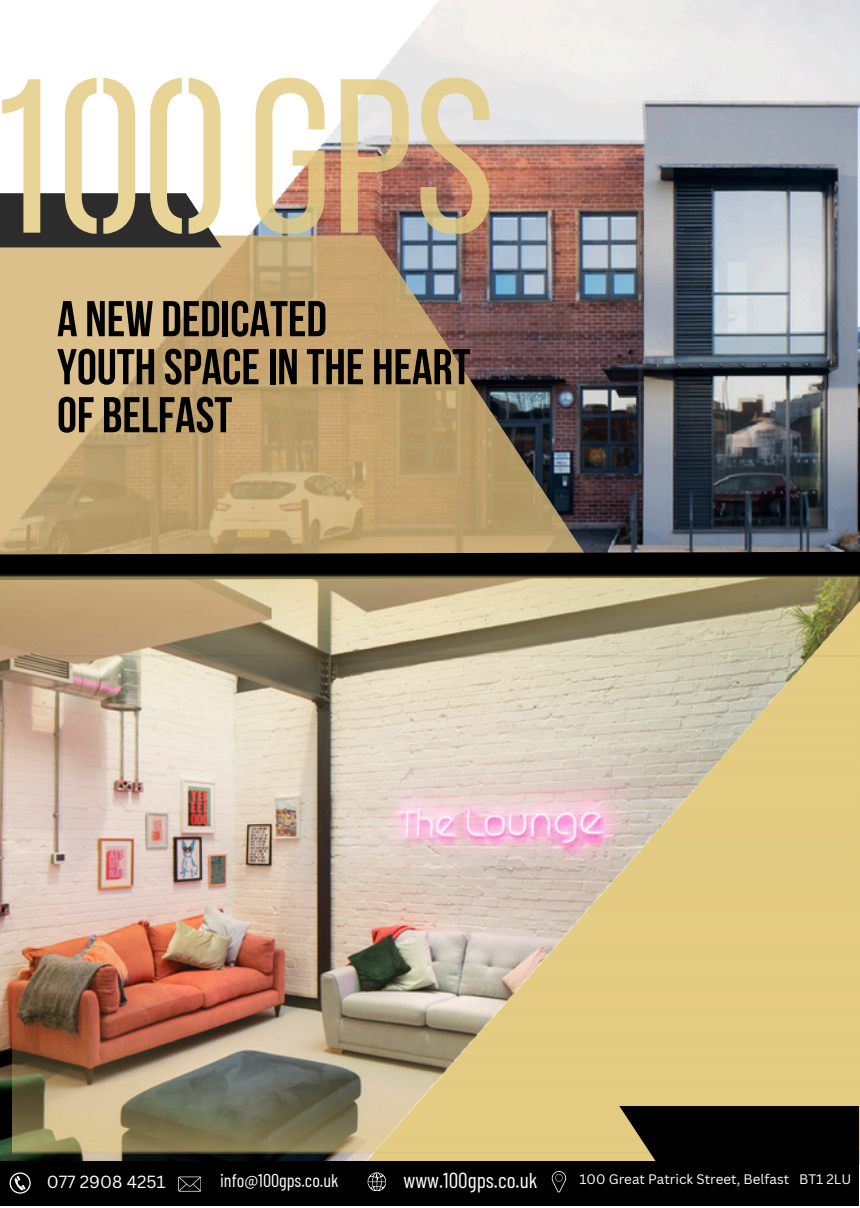
<style>
.page{position:relative;width:860px;height:1208px;background:#fff}
.page>*{position:absolute;margin:0;border:0;box-sizing:border-box;transform-origin:0 0}
.t1{font:700 50.2px/48px "Bebas Neue";color:#000}
.t2{font:21.4px "Barlow Condensed";color:#fff}
.t3{font:18.2px "Barlow Condensed";color:#fff}
.t4{font:17px "Canva Sans";color:#fff}
.t5{font:13.4px "Canva Sans";color:#fff}
</style>
<div class="page">
<img style="left:0;top:0;width:860px;height:1161px">
<svg style="left:0;top:235px;width:591px;height:317px;background:#b39a71"></svg>
<svg style="left:0;top:78px;width:221px;height:169px"></svg>
<svg style="left:255px;top:78px;width:69px;height:156px"></svg>
<img style="left:341px;top:79px;width:68px;height:154px">
<img style="left:420px;top:78px;width:69px;height:156px">
<svg style="left:0;top:552px;width:860px;height:22px;background:#090805"></svg>
<img style="left:0;top:574px;width:860px;height:414px">
<img style="left:13px;top:655px;width:847px;height:498px">
<div style="left:619px;top:1105px;width:241px;height:58px;background:#000"></div>
<div style="left:0;top:1161px;width:860px;height:46px;background:#000"></div>
<svg style="left:10px;top:1172px;width:21px;height:21px"></svg>
<svg style="left:367px;top:1172px;width:19px;height:19px"></svg>
<svg style="left:551px;top:1171px;width:15px;height:21px"></svg>
<svg style="left:178px;top:1176px;width:23px;height:15px"></svg>
<h3 class="t1" style="left:57px;top:300px;width:415px">A NEW DEDICATED<br>YOUTH SPACE IN THE HEART<br>OF BELFAST</h3>
<h3 class="t3" style="left:220px;top:1169px;width:120px">info@100gps.co.uk</h3>
<h2 class="t2" style="left:403px;top:1166px;width:136px">www.100gps.co.uk</h2>
<p class="t4" style="left:47px;top:1169px;width:120px">077 2908 4251</p>
<p class="t5" style="left:579px;top:1169px;width:273px">100 Great Patrick Street, Belfast BT1 2LU</p>
</div>
